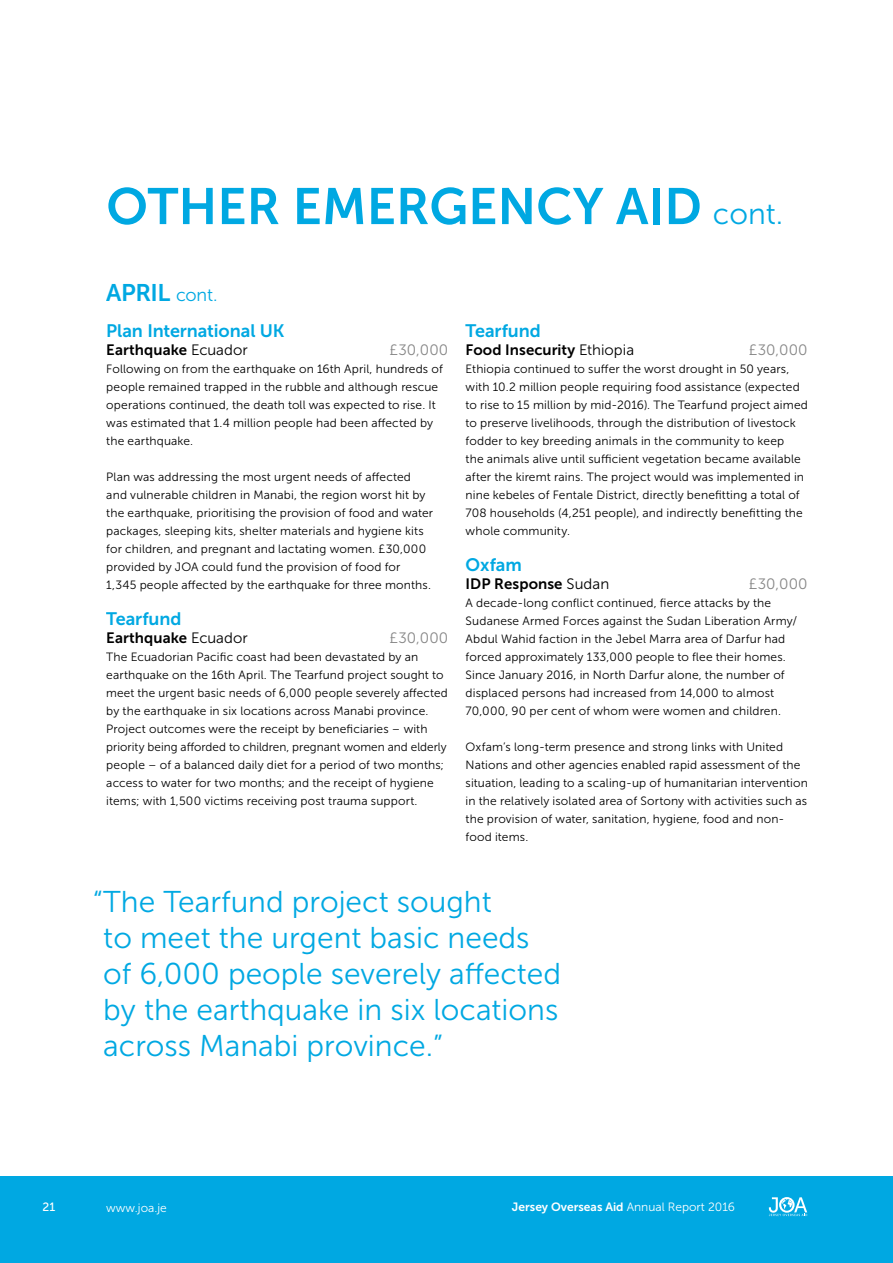
<style>
.page{position:relative;width:893px;height:1263px;background:#fff}
.page>*{position:absolute;margin:0;border:0;box-sizing:border-box;transform-origin:0 0}
.t1{font:51px "Museo Sans 700";color:#00a8e2}
.t2{font:30px/36px "Museo Sans 300";color:#00a8e2}
.t3{font:24px "Museo Sans 700";letter-spacing:-.02em;color:#00a8e2}
.t4{font:18px "Museo Sans 700";letter-spacing:-.005em;color:#00a8e2}
.t5{font:15px "Museo Sans 700";letter-spacing:.005em;color:#000}
.t6{font:15px "Museo Sans 300";letter-spacing:.01em;color:#878787}
.t7{font:12px/18px "Museo Sans 300";letter-spacing:.01em;color:#000}
.t8{font:12px "Museo Sans 700";color:#fff}
.t9{font:12px "Museo Sans 300";color:#fff}
.t10{font:12px "Museo Sans 500";color:#fff}
.s1{font-family:"Museo Sans 300";font-size:30px}
.s2{font-family:"Museo Sans 300";font-size:18px}
.s3{font-family:"Museo Sans 300"}
</style>
<div class="page">
<div style="left:0;top:1176px;width:893px;height:87px;background:#00a8e2"></div>
<svg style="left:769px;top:1197px;width:38px;height:19px"></svg>
<h1 class="t1" style="left:106px;top:178px;width:678px">OTHER EMERGENCY AID <span class="s1">cont.</span></h1>
<h3 class="t3" style="left:106px;top:279px;width:113px">APRIL <span class="s2">cont.</span></h3>
<h3 class="t4" style="left:106px;top:320px;width:180px">Plan International UK</h3>
<p class="t5" style="left:106px;top:341px;width:143px">Earthquake <span class="s3">Ecuador</span></p>
<p class="t6" style="left:390px;top:341px;width:60px">£30,000</p>
<p class="t7" style="left:106px;top:360px;width:338px">Following on from the earthquake on 16th April, hundreds of people remained trapped in the rubble and although rescue operations continued, the death toll was expected to rise. It was estimated that 1.4 million people had been affected by the earthquake.</p>
<p class="t7" style="left:106px;top:468px;width:328px">Plan was addressing the most urgent needs of affected and vulnerable children in Manabi, the region worst hit by the earthquake, prioritising the provision of food and water packages, sleeping kits, shelter materials and hygiene kits for children, and pregnant and lactating women. £30,000 provided by JOA could fund the provision of food for 1,345 people affected by the earthquake for three months.</p>
<h3 class="t4" style="left:106px;top:608px;width:77px">Tearfund</h3>
<p class="t5" style="left:106px;top:629px;width:143px">Earthquake <span class="s3">Ecuador</span></p>
<p class="t6" style="left:390px;top:629px;width:60px">£30,000</p>
<p class="t7" style="left:106px;top:648px;width:343px">The Ecuadorian Pacific coast had been devastated by an earthquake on the 16th April. The Tearfund project sought to meet the urgent basic needs of 6,000 people severely affected by the earthquake in six locations across Manabi province.<br>Project outcomes were the receipt by beneficiaries – with priority being afforded to children, pregnant women and elderly people – of a balanced daily diet for a period of two months; access to water for two months; and the receipt of hygiene items; with 1,500 victims receiving post trauma support.</p>
<h3 class="t4" style="left:466px;top:320px;width:77px">Tearfund</h3>
<p class="t5" style="left:466px;top:341px;width:170px">Food Insecurity <span class="s3">Ethiopia</span></p>
<p class="t6" style="left:749px;top:341px;width:60px">£30,000</p>
<p class="t7" style="left:466px;top:360px;width:344px">Ethiopia continued to suffer the worst drought in 50 years, with 10.2 million people requiring food assistance (expected to rise to 15 million by mid-2016). The Tearfund project aimed to preserve livelihoods, through the distribution of livestock fodder to key breeding animals in the community to keep<br>the animals alive until sufficient vegetation became available after the kiremt rains. The project would was implemented in nine kebeles of Fentale District, directly benefitting a total of 708 households (4,251 people), and indirectly benefitting the whole community.</p>
<h3 class="t4" style="left:466px;top:554px;width:58px">Oxfam</h3>
<p class="t5" style="left:466px;top:575px;width:145px">IDP Response <span class="s3">Sudan</span></p>
<p class="t6" style="left:749px;top:575px;width:60px">£30,000</p>
<p class="t7" style="left:466px;top:594px;width:333px">A decade-long conflict continued, fierce attacks by the Sudanese Armed Forces against the Sudan Liberation Army/ Abdul Wahid faction in the Jebel Marra area of Darfur had forced approximately 133,000 people to flee their homes.<br>Since January 2016, in North Darfur alone, the number of displaced persons had increased from 14,000 to almost 70,000, 90 per cent of whom were women and children.</p>
<p class="t7" style="left:466px;top:738px;width:344px">Oxfam’s long-term presence and strong links with United Nations and other agencies enabled rapid assessment of the situation, leading to a scaling-up of humanitarian intervention in the relatively isolated area of Sortony with activities such as the provision of water, sanitation, hygiene, food and non&shy;food items.</p>
<h2 class="t2" style="left:103px;top:884px;width:459px;text-indent:-11px">“The Tearfund project sought<br>to meet the urgent basic needs of 6,000 people severely affected by the earthquake in six locations across Manabi province.”</h2>
<p class="t10" style="left:43px;top:1201px;width:14px">21</p>
<p class="t9" style="left:106px;top:1201px;width:62px">www.joa.je</p>
<p class="t8" style="left:512px;top:1201px;width:225px">Jersey Overseas Aid <span class="s3">Annual Report 2016</span></p>
</div>
